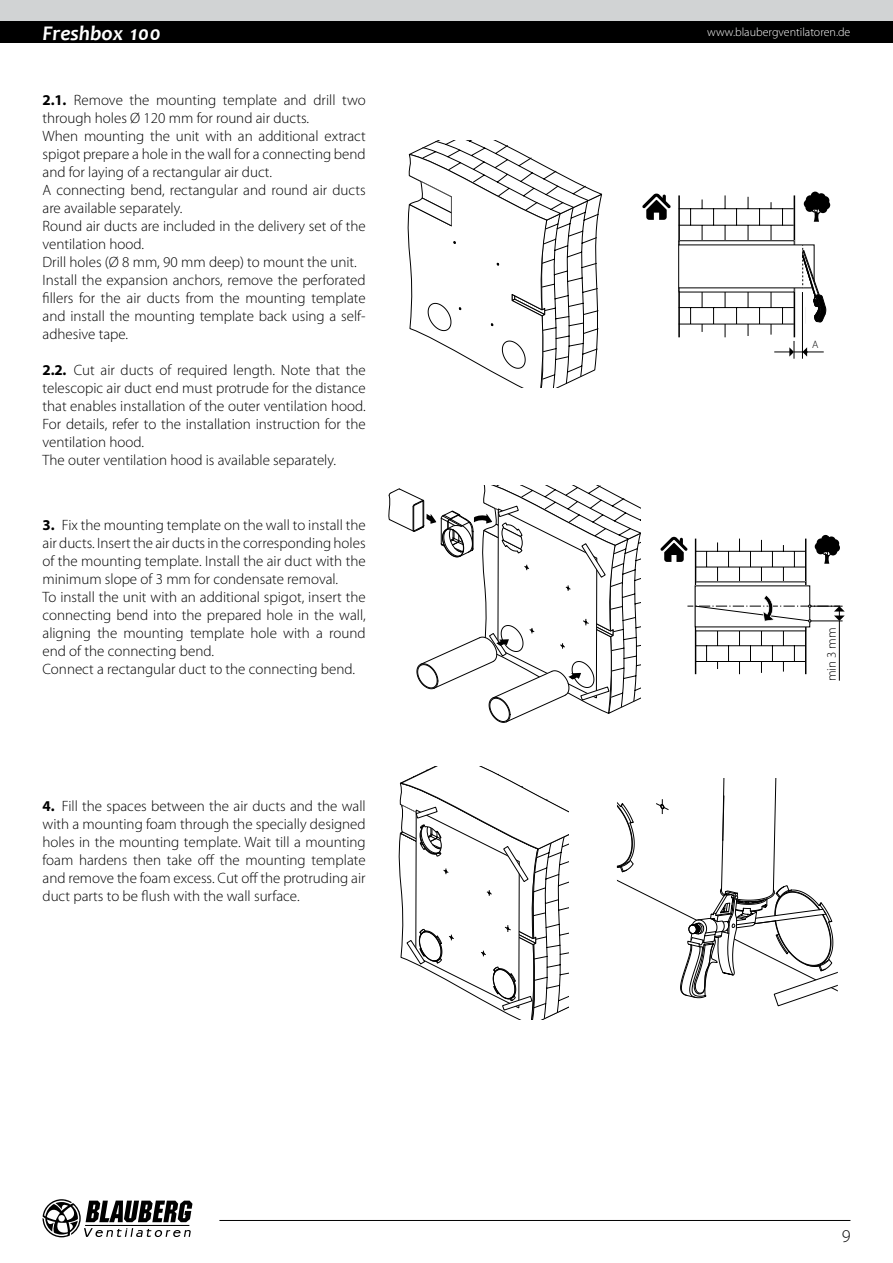
<style>
.page{position:relative;width:893px;height:1263px;background:#fff}
.page>*{position:absolute;margin:0;border:0;box-sizing:border-box;transform-origin:0 0}
.t1{font:italic 700 21px "Candara";color:#fff}
.t2{font:300 18px "Myriad Pro";color:#000}
.t3{font:300 15px/18px "Myriad Pro";color:#000}
.t4{font:300 12.9px "Myriad Pro";color:#000}
.t5{font:300 12px "Myriad Pro";color:#fff}
.t6{font:300 10.8px "Myriad Pro";color:#000}
.s1{font-weight:700}
</style>
<div class="page">
<div style="left:0;top:0;width:893px;height:21px;background:#d1d3d4"></div>
<div style="left:0;top:21px;width:893px;height:22px;background:#000"></div>
<svg style="left:43px;top:1199px;width:149px;height:38px"></svg>
<hr style="left:219px;top:1220px;width:631px;height:1px;background:#000">
<svg style="left:642px;top:193px;width:29px;height:27px"></svg>
<svg style="left:804px;top:192px;width:26px;height:30px"></svg>
<hr style="left:802px;top:292px;width:1px;height:67px;background:#000">
<svg style="left:774px;top:341px;width:50px;height:18px"></svg>
<hr style="left:678px;top:195px;width:2px;height:142px;background:#000">
<hr style="left:794px;top:195px;width:1px;height:142px;background:#000">
<svg style="left:725px;top:325px;width:1px;height:12px"></svg>
<svg style="left:782px;top:308px;width:1px;height:16px"></svg>
<svg style="left:759px;top:308px;width:1px;height:16px"></svg>
<svg style="left:736px;top:308px;width:1px;height:16px"></svg>
<svg style="left:713px;top:308px;width:1px;height:16px"></svg>
<svg style="left:690px;top:308px;width:1px;height:16px"></svg>
<svg style="left:771px;top:292px;width:1px;height:15px"></svg>
<svg style="left:748px;top:292px;width:1px;height:15px"></svg>
<svg style="left:725px;top:292px;width:1px;height:15px"></svg>
<svg style="left:702px;top:292px;width:1px;height:15px"></svg>
<svg style="left:771px;top:226px;width:1px;height:15px"></svg>
<svg style="left:748px;top:226px;width:1px;height:15px"></svg>
<svg style="left:725px;top:226px;width:1px;height:15px"></svg>
<svg style="left:702px;top:226px;width:1px;height:15px"></svg>
<svg style="left:782px;top:209px;width:1px;height:16px"></svg>
<svg style="left:759px;top:209px;width:1px;height:16px"></svg>
<svg style="left:736px;top:209px;width:1px;height:16px"></svg>
<svg style="left:713px;top:209px;width:1px;height:16px"></svg>
<svg style="left:690px;top:209px;width:1px;height:16px"></svg>
<svg style="left:725px;top:195px;width:1px;height:13px"></svg>
<hr style="left:679px;top:324px;width:115px;height:1px;background:#000">
<hr style="left:679px;top:307px;width:115px;height:1px;background:#000">
<hr style="left:679px;top:225px;width:115px;height:1px;background:#000">
<hr style="left:679px;top:208px;width:115px;height:1px;background:#000">
<div style="left:679px;top:241px;width:115px;height:51px;background:linear-gradient(to right,#fff,#fff)"></div>
<div style="left:679px;top:245px;width:135px;height:43px;background:#fff"></div>
<svg style="left:802px;top:245px;width:24px;height:78px"></svg>
<svg style="left:407px;top:140px;width:196px;height:247px"></svg>
<svg style="left:388px;top:485px;width:252px;height:237px"></svg>
<svg style="left:660px;top:535px;width:185px;height:139px"></svg>
<hr style="left:839px;top:621px;width:1px;height:60px;background:#000">
<svg style="left:617px;top:799px;width:63px;height:114px"></svg>
<svg style="left:617px;top:799px;width:18px;height:74px"></svg>
<svg style="left:680px;top:778px;width:158px;height:229px"></svg>
<svg style="left:398px;top:766px;width:171px;height:253px"></svg>
<h1 class="t1" style="left:43px;top:20px;width:120px">Freshbox 100</h1>
<p class="t5" style="left:707px;top:26px;width:145px">www.blaubergventilatoren.de</p>
<p class="t3" style="left:43px;top:91px;width:325px"><span class="s1">2.1.</span> Remove the mounting template and drill two through holes Ø 120 mm for round air ducts.<br>When mounting the unit with an additional extract spigot prepare a hole in the wall for a connecting bend and for laying of a rectangular air duct.<br>A connecting bend, rectangular and round air ducts are available separately.<br>Round air ducts are included in the delivery set of the ventilation hood.<br>Drill holes (Ø 8 mm, 90 mm deep) to mount the unit.<br>Install the expansion anchors, remove the perforated fillers for the air ducts from the mounting template and install the mounting template back using a self&shy;adhesive tape.</p>
<p class="t3" style="left:43px;top:361px;width:325px"><span class="s1">2.2.</span> Cut air ducts of required length. Note that the telescopic air duct end must protrude for the distance that enables installation of the outer ventilation hood.<br>For details, refer to the installation instruction for the ventilation hood.<br>The outer ventilation hood is available separately.</p>
<p class="t3" style="left:43px;top:516px;width:325px"><span class="s1">3.</span> Fix the mounting template on the wall to install the air ducts. Insert the air ducts in the corresponding holes of the mounting template. Install the air duct with the minimum slope of 3 mm for condensate removal.<br>To install the unit with an additional spigot, insert the connecting bend into the prepared hole in the wall, aligning the mounting template hole with a round end of the connecting bend.<br>Connect a rectangular duct to the connecting bend.</p>
<p class="t3" style="left:43px;top:797px;width:325px;text-align:justify"><span class="s1">4.</span> Fill the spaces between the air ducts and the wall with a mounting foam through the specially designed holes in the mounting template. Wait till a mounting foam hardens then take off the mounting template and remove the foam excess. Cut off the protruding air duct parts to be flush with the wall surface.</p>
<p class="t6" style="left:812px;top:338px;width:8px">A</p>
<p class="t4" style="left:824px;top:681px;width:55px;rotate:-90deg">min 3 mm</p>
<p class="t2" style="left:842px;top:1226px;width:10px">9</p>
</div>
